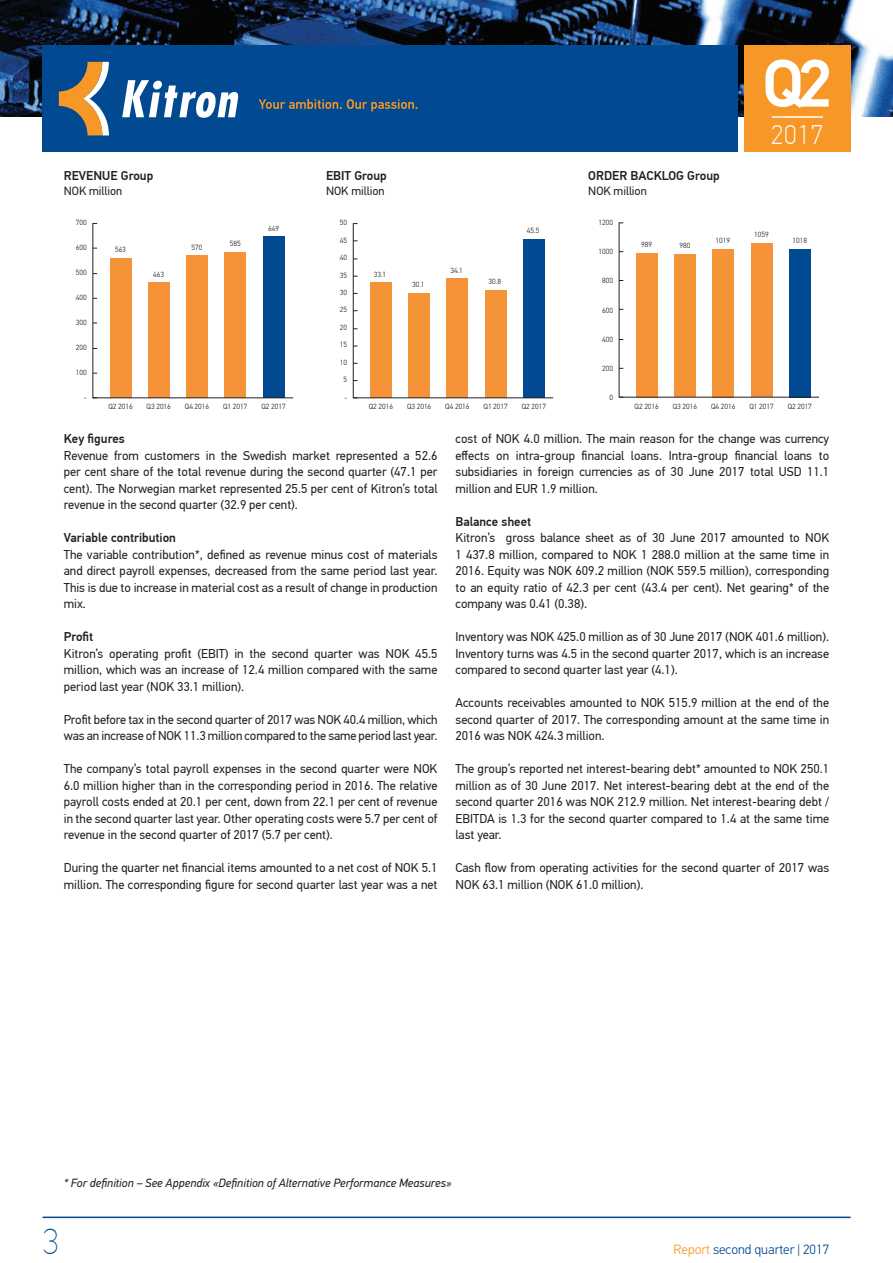
<style>
.page{position:relative;width:893px;height:1263px;background:#fff}
.page>*{position:absolute;margin:0;border:0;box-sizing:border-box;transform-origin:0 0}
.t1{font:500 67.35px "PF Din Text Pro";color:#fff}
.t2{font:100 36px "PF Din Text Pro";color:#014990}
.t3{font:100 27px "PF Din Text Pro";color:#fff}
.t4{font:300 13.5px "PF Din Text Pro";color:#014990}
.Brødtekst{font:12.75px/16.5px "PF Din Text Pro";color:#231f20;text-align:justify}
.Heading{font:500 12.75px "PF Din Text Pro";color:#231f20}
.Tabell{font:italic 12px "PF Din Text Pro";color:#231f20}
.Tabell-2{font:12px "PF Din Text Pro";color:#231f20}
.t5{font:300 7.5px "PF Din Text Pro";color:#231f20}
.s1{color:#f79727}
</style>
<div class="page">
<hr style="left:43px;top:1216px;width:808px;height:2px;background:#014990">
<img style="left:0;top:0;width:893px;height:117px">
<div style="left:43px;top:45px;width:695px;height:107px;background:#014990"></div>
<div style="left:744px;top:45px;width:106px;height:107px;background:#f79727"></div>
<svg style="left:59px;top:62px;width:358px;height:73px"></svg>
<hr style="left:772px;top:116px;width:51px;height:2px;background:#fff">
<div style="left:789px;top:249px;width:21px;height:148px;background:#014990"></div>
<div style="left:751px;top:243px;width:21px;height:154px;background:#f69238"></div>
<div style="left:713px;top:249px;width:21px;height:148px;background:#f69238"></div>
<div style="left:674px;top:254px;width:22px;height:143px;background:#f69238"></div>
<div style="left:636px;top:253px;width:21px;height:144px;background:#f69238"></div>
<hr style="left:619px;top:222px;width:1px;height:175px;background:#231f20">
<hr style="left:619px;top:397px;width:200px;height:1px;background:#231f20">
<div style="left:263px;top:237px;width:21px;height:161px;background:#014990"></div>
<div style="left:225px;top:252px;width:21px;height:146px;background:#f69238"></div>
<div style="left:186px;top:255px;width:22px;height:143px;background:#f69238"></div>
<div style="left:148px;top:283px;width:21px;height:115px;background:#f69238"></div>
<div style="left:110px;top:258px;width:21px;height:140px;background:#f69238"></div>
<hr style="left:92px;top:223px;width:1px;height:175px;background:#231f20">
<hr style="left:93px;top:397px;width:200px;height:1px;background:#231f20">
<div style="left:523px;top:239px;width:22px;height:159px;background:#014990"></div>
<div style="left:485px;top:290px;width:21px;height:108px;background:#f69238"></div>
<div style="left:447px;top:279px;width:21px;height:119px;background:#f69238"></div>
<div style="left:408px;top:293px;width:22px;height:105px;background:#f69238"></div>
<div style="left:370px;top:283px;width:21px;height:115px;background:#f69238"></div>
<hr style="left:353px;top:223px;width:1px;height:175px;background:#231f20">
<hr style="left:353px;top:397px;width:200px;height:1px;background:#231f20">
<h1 class="t1" style="left:762px;top:43px;width:72px">Q2</h1>
<h3 class="t3" style="left:771px;top:119px;width:54px">2017</h3>
<p class="Heading" style="left:64px;top:168px;width:91px">REVENUE Group</p>
<p class="Tabell-2" style="left:64px;top:183px;width:60px">NOK million</p>
<p class="Heading" style="left:326px;top:168px;width:62px">EBIT Group</p>
<p class="Tabell-2" style="left:326px;top:183px;width:60px">NOK million</p>
<p class="Heading" style="left:588px;top:168px;width:133px">ORDER BACKLOG Group</p>
<p class="Tabell-2" style="left:588px;top:183px;width:60px">NOK million</p>
<p class="t5" style="left:76px;top:218px;width:12px">700</p>
<p class="t5" style="left:76px;top:243px;width:12px">600</p>
<p class="t5" style="left:115px;top:245px;width:12px">563</p>
<p class="t5" style="left:192px;top:243px;width:12px">570</p>
<p class="t5" style="left:230px;top:239px;width:12px">585</p>
<p class="t5" style="left:268px;top:224px;width:12px">649</p>
<p class="t5" style="left:340px;top:218px;width:9px">50</p>
<p class="t5" style="left:340px;top:236px;width:9px">45</p>
<p class="t5" style="left:340px;top:253px;width:9px">40</p>
<p class="t5" style="left:527px;top:226px;width:14px">45.5</p>
<p class="t5" style="left:599px;top:218px;width:16px">1200</p>
<p class="t5" style="left:599px;top:248px;width:16px">1000</p>
<p class="t5" style="left:641px;top:240px;width:12px">989</p>
<p class="t5" style="left:680px;top:242px;width:12px">980</p>
<p class="t5" style="left:715px;top:236px;width:16px">1019</p>
<p class="t5" style="left:754px;top:230px;width:16px">1059</p>
<p class="t5" style="left:793px;top:236px;width:16px">1018</p>
<p class="t5" style="left:76px;top:268px;width:12px">500</p>
<p class="t5" style="left:153px;top:270px;width:12px">463</p>
<p class="t5" style="left:340px;top:271px;width:9px">35</p>
<p class="t5" style="left:374px;top:270px;width:14px">33.1</p>
<p class="t5" style="left:412px;top:281px;width:14px">30.1</p>
<p class="t5" style="left:450px;top:266px;width:14px">34.1</p>
<p class="t5" style="left:489px;top:277px;width:14px">30.8</p>
<p class="t5" style="left:602px;top:277px;width:12px">800</p>
<p class="t5" style="left:76px;top:293px;width:12px">400</p>
<p class="t5" style="left:340px;top:288px;width:9px">30</p>
<p class="t5" style="left:340px;top:306px;width:9px">25</p>
<p class="t5" style="left:602px;top:306px;width:12px">600</p>
<p class="t5" style="left:76px;top:318px;width:12px">300</p>
<p class="t5" style="left:340px;top:323px;width:9px">20</p>
<p class="t5" style="left:76px;top:343px;width:12px">200</p>
<p class="t5" style="left:340px;top:340px;width:9px">15</p>
<p class="t5" style="left:602px;top:335px;width:12px">400</p>
<p class="t5" style="left:76px;top:368px;width:12px">100</p>
<p class="t5" style="left:340px;top:358px;width:9px">10</p>
<p class="t5" style="left:602px;top:364px;width:12px">200</p>
<p class="t5" style="left:344px;top:375px;width:5px">5</p>
<p class="t5" style="left:84px;top:393px;width:4px">-</p>
<p class="t5" style="left:344px;top:393px;width:4px">-</p>
<p class="t5" style="left:609px;top:393px;width:5px">0</p>
<p class="t5" style="left:635px;top:402px;width:26px">Q2 2016</p>
<p class="t5" style="left:673px;top:402px;width:26px">Q3 2016</p>
<p class="t5" style="left:711px;top:402px;width:26px">Q4 2016</p>
<p class="t5" style="left:749px;top:402px;width:26px">Q1 2017</p>
<p class="t5" style="left:788px;top:402px;width:26px">Q2 2017</p>
<p class="t5" style="left:369px;top:402px;width:26px">Q2 2016</p>
<p class="t5" style="left:407px;top:402px;width:26px">Q3 2016</p>
<p class="t5" style="left:445px;top:402px;width:26px">Q4 2016</p>
<p class="t5" style="left:484px;top:402px;width:26px">Q1 2017</p>
<p class="t5" style="left:522px;top:402px;width:26px">Q2 2017</p>
<p class="t5" style="left:108px;top:402px;width:26px">Q2 2016</p>
<p class="t5" style="left:147px;top:402px;width:26px">Q3 2016</p>
<p class="t5" style="left:185px;top:402px;width:26px">Q4 2016</p>
<p class="t5" style="left:223px;top:402px;width:26px">Q1 2017</p>
<p class="t5" style="left:261px;top:402px;width:26px">Q2 2017</p>
<p class="Heading" style="left:64px;top:431px;width:62px">Key figures</p>
<p class="Brødtekst" style="left:64px;top:447px;width:375px">Revenue from customers in the Swedish market represented a 52.6 per cent share of the total revenue during the second quarter (47.1 per cent). The Norwegian market represented 25.5 per cent of Kitron’s total revenue in the second quarter (32.9 per cent).</p>
<p class="Heading" style="left:64px;top:530px;width:114px">Variable contribution</p>
<p class="Brødtekst" style="left:64px;top:546px;width:375px">The variable contribution*, defined as revenue minus cost of materials and direct payroll expenses, decreased from the same period last year.<br>This is due to increase in material cost as a result of change in production mix.</p>
<p class="Heading" style="left:64px;top:629px;width:31px">Profit</p>
<p class="Brødtekst" style="left:64px;top:645px;width:375px">Kitron’s operating profit (EBIT) in the second quarter was NOK 45.5 million, which was an increase of 12.4 million compared with the same period last year (NOK 33.1 million).</p>
<p class="Brødtekst" style="left:64px;top:711px;width:375px">Profit before tax in the second quarter of 2017 was NOK 40.4 million, which was an increase of NOK 11.3 million compared to the same period last year.</p>
<p class="Brødtekst" style="left:64px;top:761px;width:375px">The company’s total payroll expenses in the second quarter were NOK 6.0 million higher than in the corresponding period in 2016. The relative payroll costs ended at 20.1 per cent, down from 22.1 per cent of revenue in the second quarter last year. Other operating costs were 5.7 per cent of revenue in the second quarter of 2017 (5.7 per cent).</p>
<p class="Brødtekst" style="left:64px;top:860px;width:375px">During the quarter net financial items amounted to a net cost of NOK 5.1 million. The corresponding figure for second quarter last year was a net</p>
<p class="Brødtekst" style="left:455px;top:431px;width:375px">cost of NOK 4.0 million. The main reason for the change was currency effects on intra-group financial loans. Intra-group financial loans to subsidiaries in foreign currencies as of 30 June 2017 total USD 11.1 million and EUR 1.9 million.</p>
<p class="Heading" style="left:455px;top:514px;width:77px">Balance sheet</p>
<p class="Brødtekst" style="left:455px;top:530px;width:375px">Kitron’s gross balance sheet as of 30 June 2017 amounted to NOK 1 437.8 million, compared to NOK 1 288.0 million at the same time in 2016. Equity was NOK 609.2 million (NOK 559.5 million), corresponding to an equity ratio of 42.3 per cent (43.4 per cent). Net gearing* of the company was 0.41 (0.38).</p>
<p class="Brødtekst" style="left:455px;top:629px;width:375px">Inventory was NOK 425.0 million as of 30 June 2017 (NOK 401.6 million).<br>Inventory turns was 4.5 in the second quarter 2017, which is an increase compared to second quarter last year (4.1).</p>
<p class="Brødtekst" style="left:455px;top:695px;width:375px">Accounts receivables amounted to NOK 515.9 million at the end of the second quarter of 2017. The corresponding amount at the same time in 2016 was NOK 424.3 million.</p>
<p class="Brødtekst" style="left:455px;top:761px;width:375px">The group’s reported net interest-bearing debt* amounted to NOK 250.1 million as of 30 June 2017. Net interest-bearing debt at the end of the second quarter 2016 was NOK 212.9 million. Net interest-bearing debt / EBITDA is 1.3 for the second quarter compared to 1.4 at the same time last year.</p>
<p class="Brødtekst" style="left:455px;top:860px;width:375px">Cash flow from operating activities for the second quarter of 2017 was<br>NOK 63.1 million (NOK 61.0 million).</p>
<p class="Tabell" style="left:64px;top:1176px;width:389px">* For definition – See Appendix «Definition of Alternative Performance Measures»</p>
<h2 class="t2" style="left:43px;top:1221px;width:18px">3</h2>
<p class="t4" style="left:673px;top:1242px;width:157px"><span class="s1">Report</span> second quarter | 2017</p>
</div>
